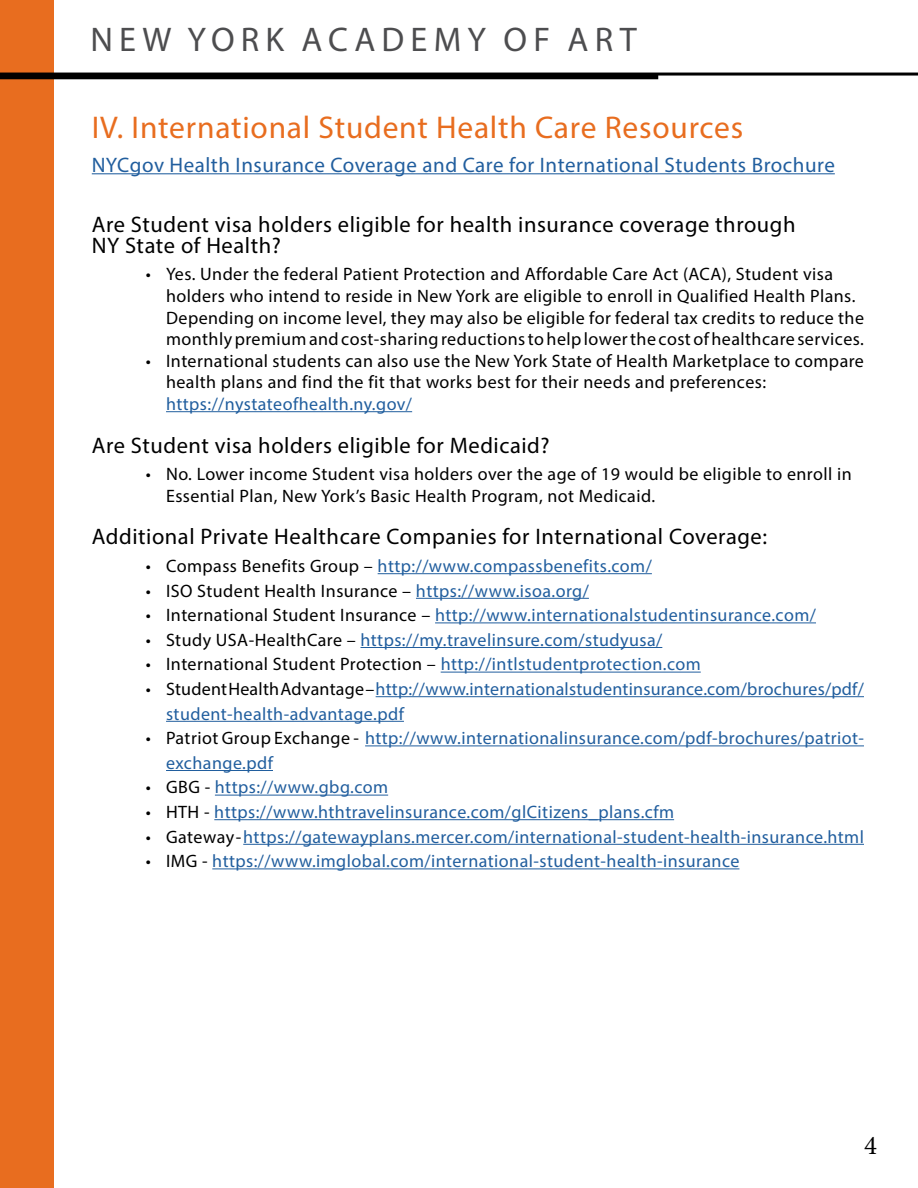
<style>
.page{position:relative;width:918px;height:1188px;background:#fff}
.page>*{position:absolute;margin:0;border:0;box-sizing:border-box;transform-origin:0 0}
.t1{font:34.35px "Myriad Pro";letter-spacing:.18em;color:#4d4d4f}
.t2{font:31.5px "Myriad Pro";letter-spacing:.025em;color:#e86d1f}
.t3{font:27px "Minion Pro";color:#000}
.t4{font:22.5px/21px "Myriad Pro";letter-spacing:.025em;color:#000}
.t5{font:21px "Myriad Pro";letter-spacing:.025em;color:#215e9e}
.t6{font:18px/21.6px "Myriad Pro";letter-spacing:.025em;color:#000}
.t7{font:18px/24.6px "Myriad Pro";letter-spacing:.025em;color:#215e9e}
.s1{color:#000}
.s2{color:#215e9e}
</style>
<div class="page">
<div style="left:0;top:0;width:54px;height:1188px;background:#e86d1f"></div>
<hr style="left:92px;top:173px;width:743px;height:1px;background:#215e9e">
<hr style="left:166px;top:411px;width:246px;height:1px;background:#215e9e">
<hr style="left:378px;top:573px;width:274px;height:1px;background:#215e9e">
<hr style="left:416px;top:598px;width:173px;height:1px;background:#215e9e">
<hr style="left:435px;top:622px;width:381px;height:1px;background:#215e9e">
<hr style="left:361px;top:647px;width:301px;height:1px;background:#215e9e">
<hr style="left:441px;top:672px;width:260px;height:1px;background:#215e9e">
<hr style="left:376px;top:696px;width:488px;height:1px;background:#215e9e">
<hr style="left:166px;top:721px;width:238px;height:1px;background:#215e9e">
<hr style="left:365px;top:745px;width:499px;height:1px;background:#215e9e">
<hr style="left:166px;top:770px;width:107px;height:1px;background:#215e9e">
<hr style="left:215px;top:795px;width:173px;height:1px;background:#215e9e">
<hr style="left:214px;top:819px;width:460px;height:1px;background:#215e9e">
<hr style="left:243px;top:844px;width:621px;height:1px;background:#215e9e">
<hr style="left:212px;top:868px;width:527px;height:1px;background:#215e9e">
<hr style="left:0;top:73px;width:918px;height:3px;background:#000">
<hr style="left:0;top:75px;width:658px;height:4px;background:#000">
<h1 class="t1" style="left:90px;top:19px;width:548px">NEW YORK ACADEMY OF ART</h1>
<h2 class="t2" style="left:92px;top:108px;width:653px">IV. International Student Health Care Resources</h2>
<p class="t5" style="left:92px;top:152px;width:745px">NYCgov Health Insurance Coverage and Care for International Students Brochure</p>
<p class="t4" style="left:92px;top:213px;width:705px">Are Student visa holders eligible for health insurance coverage through<br>NY State of Health?</p>
<p class="t6" style="left:166px;top:263px;width:699px;text-indent:-20px">• Yes. Under the federal Patient Protection and Affordable Care Act (ACA), Student visa holders who intend to reside in New York are eligible to enroll in Qualified Health Plans.<br>Depending on income level, they may also be eligible for federal tax credits to reduce the monthly premium and cost-sharing reductions to help lower the cost of healthcare services.</p>
<p class="t6" style="left:166px;top:350px;width:699px;text-indent:-20px">• International students can also use the New York State of Health Marketplace to compare health plans and find the fit that works best for their needs and preferences:</p>
<p class="t7" style="left:166px;top:391px;width:248px">https://nystateofhealth.ny.gov/</p>
<p class="t4" style="left:92px;top:434px;width:459px">Are Student visa holders eligible for Medicaid?</p>
<p class="t6" style="left:166px;top:463px;width:687px;text-indent:-20px">• No. Lower income Student visa holders over the age of 19 would be eligible to enroll in<br>Essential Plan, New York’s Basic Health Program, not Medicaid.</p>
<p class="t4" style="left:92px;top:526px;width:677px">Additional Private Healthcare Companies for International Coverage:</p>
<p class="t7" style="left:146px;top:553px;width:508px"><span class="s1">• Compass Benefits Group –</span> http://www.compassbenefits.com/</p>
<p class="t6" style="left:146px;top:579px;width:445px">• ISO Student Health Insurance – <span class="s2">https://www.isoa.org/</span></p>
<p class="t7" style="left:146px;top:602px;width:672px"><span class="s1">• International Student Insurance –</span> http://www.internationalstudentinsurance.com/</p>
<p class="t7" style="left:146px;top:627px;width:518px"><span class="s1">• Study USA-HealthCare –</span> https://my.travelinsure.com/studyusa/</p>
<p class="t6" style="left:146px;top:653px;width:556px">• International Student Protection – <span class="s2">http://intlstudentprotection.com</span></p>
<p class="t7" style="left:166px;top:676px;width:699px;text-indent:-20px"><span class="s1">• Student Health Advantage –</span> http://www.internationalstudentinsurance.com/brochures/pdf/ student-health-advantage.pdf</p>
<p class="t7" style="left:166px;top:726px;width:699px;text-indent:-20px"><span class="s1">• Patriot Group Exchange -</span> http://www.internationalinsurance.com/pdf-brochures/patriot&shy;exchange.pdf</p>
<p class="t7" style="left:146px;top:775px;width:244px"><span class="s1">• GBG -</span> https://www.gbg.com</p>
<p class="t7" style="left:146px;top:799px;width:530px"><span class="s1">• HTH -</span> https://www.hthtravelinsurance.com/glCitizens_plans.cfm</p>
<p class="t7" style="left:146px;top:824px;width:720px"><span class="s1">• Gateway -</span> https://gatewayplans.mercer.com/international-student-health-insurance.html</p>
<p class="t7" style="left:146px;top:849px;width:595px"><span class="s1">• IMG -</span> https://www.imglobal.com/international-student-health-insurance</p>
<h3 class="t3" style="left:864px;top:1127px;width:14px">4</h3>
</div>
